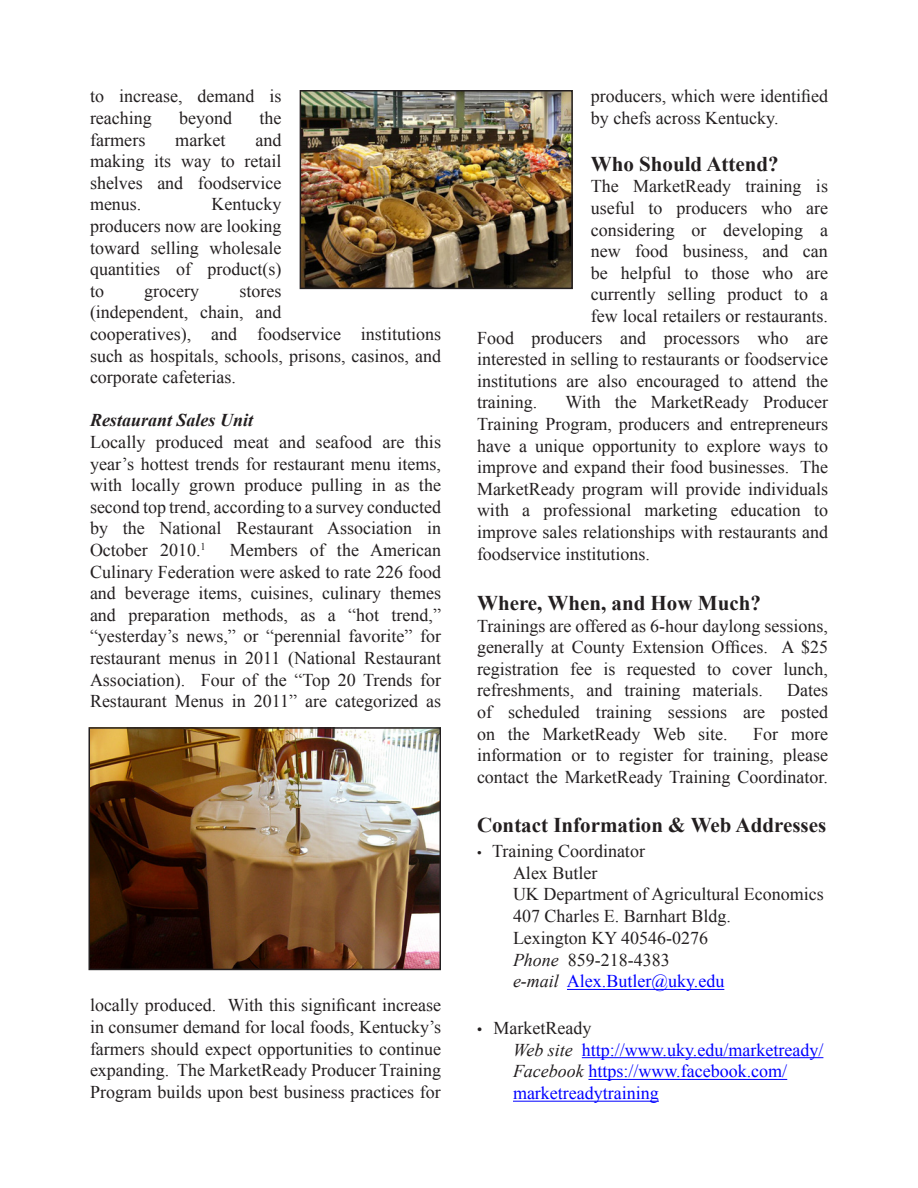
<style>
.page{position:relative;width:918px;height:1188px;background:#fff}
.page>*{position:absolute;margin:0;border:0;box-sizing:border-box;transform-origin:0 0}
.t1{font:700 21px "Times New Roman";color:#231f20}
.Normal__Web{font:18px/21.6px "Times New Roman";color:#231f20;text-align:justify}
.Normal__Web-2{font:18px/21.8px "Times New Roman";color:#00f}
.List_Paragraph{font:18px "Times New Roman";color:#231f20}
.Normal__Web-3{font:italic 700 18px "Times New Roman";color:#231f20}
.s1{font-family:"Myriad Pro";font-size:16.5px}
.s2{font-style:italic}
.s3{font-style:italic;color:#231f20}
.s4{font-family:"Myriad Pro"}
</style>
<div class="page">
<hr style="left:567px;top:989px;width:157px;height:1px;background:#00f">
<hr style="left:582px;top:1057px;width:241px;height:1px;background:#00f">
<hr style="left:588px;top:1079px;width:199px;height:1px;background:#00f">
<hr style="left:513px;top:1101px;width:146px;height:1px;background:#00f">
<img style="left:91px;top:730px;width:347px;height:237px">
<div style="left:88px;top:727px;width:353px;height:243px;border:2px solid #231f20"></div>
<img style="left:303px;top:93px;width:267px;height:193px">
<div style="left:300px;top:90px;width:273px;height:199px;border:2px solid #231f20"></div>
<p class="Normal__Web" style="left:90px;top:85px;width:193px">to increase, demand is reaching</p>
<p class="Normal__Web" style="left:179px;top:107px;width:54px">beyond</p>
<p class="Normal__Web" style="left:260px;top:107px;width:23px">the</p>
<p class="Normal__Web" style="left:90px;top:129px;width:193px;text-indent:165px">and making its way to retail shelves and foodservice menus.</p>
<p class="Normal__Web" style="left:90px;top:129px;width:57px">farmers</p>
<p class="Normal__Web" style="left:175px;top:129px;width:52px">market</p>
<p class="Normal__Web" style="left:90px;top:193px;width:193px;text-indent:122px">Kentucky producers now are looking toward selling wholesale quantities of product(s) to</p>
<p class="Normal__Web" style="left:90px;top:280px;width:353px;text-align:left;text-indent:150px">stores<br>(independent, chain, and<br>cooperatives), and foodservice institutions such as hospitals, schools, prisons, casinos, and corporate cafeterias.</p>
<p class="Normal__Web-3" style="left:90px;top:408px;width:165px">Restaurant Sales Unit</p>
<p class="Normal__Web" style="left:90px;top:431px;width:353px">Locally produced meat and seafood are this year’s hottest trends for restaurant menu items, with locally grown produce pulling in as the second top trend, according to a survey conducted by the National Restaurant Association in October 2010.<sup>1</sup></p>
<p class="Normal__Web" style="left:144px;top:280px;width:56px">grocery</p>
<p class="Normal__Web" style="left:90px;top:539px;width:353px;text-indent:140px">Members of the American Culinary Federation were asked to rate 226 food and beverage items, cuisines, culinary themes and preparation methods, as a “hot trend,” “yesterday’s news,” or “perennial favorite” for restaurant menus in 2011 (National Restaurant Association). Four of the “Top 20 Trends for Restaurant Menus in 2011” are categorized as</p>
<p class="Normal__Web" style="left:90px;top:994px;width:353px">locally produced. With this significant increase in consumer demand for local foods, Kentucky’s farmers should expect opportunities to continue expanding. The MarketReady Producer Training Program builds upon best business practices for</p>
<p class="Normal__Web" style="left:591px;top:85px;width:239px">producers, which were identified by chefs across Kentucky.</p>
<p class="t1" style="left:591px;top:149px;width:189px">Who Should Attend?</p>
<p class="Normal__Web" style="left:591px;top:175px;width:239px">The MarketReady training is</p>
<p class="Normal__Web" style="left:591px;top:197px;width:239px">useful to producers who are</p>
<p class="Normal__Web" style="left:591px;top:219px;width:239px">considering or developing a</p>
<p class="Normal__Web" style="left:591px;top:240px;width:239px">new food business, and can</p>
<p class="Normal__Web" style="left:591px;top:262px;width:239px">be helpful to those who are</p>
<p class="Normal__Web" style="left:591px;top:283px;width:239px">currently selling product to a</p>
<p class="Normal__Web" style="left:591px;top:305px;width:239px">few local retailers or restaurants.</p>
<p class="Normal__Web" style="left:477px;top:327px;width:353px">Food producers and processors who are</p>
<p class="Normal__Web" style="left:477px;top:348px;width:353px">interested in selling to restaurants or foodservice</p>
<p class="Normal__Web" style="left:477px;top:370px;width:353px">institutions are also encouraged to attend the</p>
<p class="Normal__Web" style="left:477px;top:391px;width:62px">training.</p>
<p class="Normal__Web" style="left:477px;top:391px;width:353px;text-indent:88px">With the MarketReady Producer Training Program, producers and entrepreneurs have a unique opportunity to explore ways to improve and expand their food businesses. The MarketReady program will provide individuals with a professional marketing education to improve sales relationships with restaurants and foodservice institutions.</p>
<p class="t1" style="left:477px;top:589px;width:285px">Where, When, and How Much?</p>
<p class="Normal__Web" style="left:477px;top:615px;width:353px">Trainings are offered as 6-hour daylong sessions, generally at County Extension Offices. A $25 registration fee is requested to cover lunch, refreshments, and training materials.</p>
<p class="Normal__Web" style="left:477px;top:679px;width:353px;text-indent:310px">Dates of scheduled training sessions are posted on the MarketReady Web site.</p>
<p class="Normal__Web" style="left:477px;top:723px;width:353px;text-indent:276px">For more information or to register for training, please contact the MarketReady Training Coordinator.</p>
<p class="t1" style="left:477px;top:811px;width:351px">Contact Information &amp; Web Addresses</p>
<p class="List_Paragraph" style="left:477px;top:839px;width:169px"><span class="s1">•</span> Training Coordinator</p>
<p class="Normal__Web" style="left:513px;top:862px;width:86px">Alex Butler</p>
<p class="Normal__Web" style="left:513px;top:883px;width:312px">UK Department of Agricultural Economics</p>
<p class="Normal__Web" style="left:513px;top:905px;width:219px">407 Charles E. Barnhart Bldg.</p>
<p class="Normal__Web" style="left:513px;top:927px;width:197px">Lexington KY 40546-0276</p>
<p class="Normal__Web" style="left:513px;top:949px;width:158px"><span class="s2">Phone</span> 859-218-4383</p>
<p class="Normal__Web-2" style="left:513px;top:970px;width:213px"><span class="s3">e-mail</span> Alex.Butler@uky.edu</p>
<p class="Normal__Web" style="left:477px;top:1017px;width:116px"><span class="s4">•</span> MarketReady</p>
<p class="Normal__Web-2" style="left:513px;top:1039px;width:312px"><span class="s3">Web site</span> http://www.uky.edu/marketready/</p>
<p class="Normal__Web-2" style="left:513px;top:1060px;width:276px"><span class="s3">Facebook</span> https://www.facebook.com/ marketreadytraining</p>
</div>
